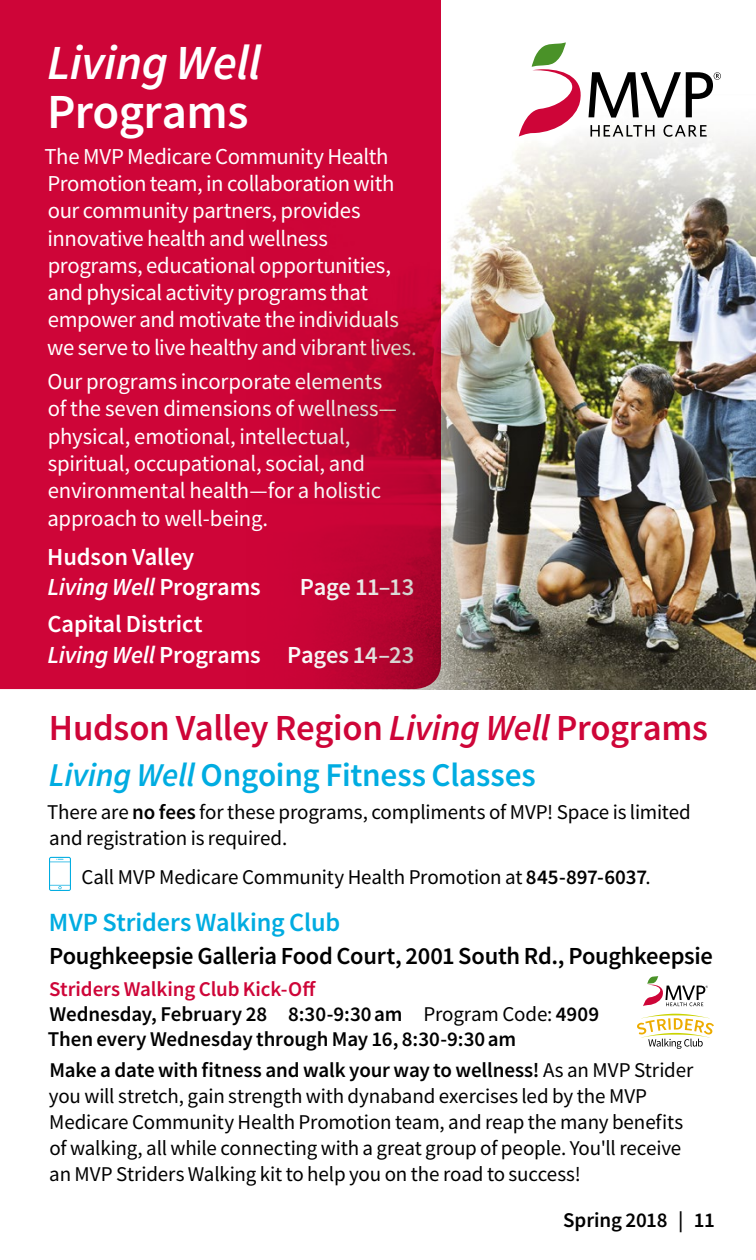
<style>
.page{position:relative;width:756px;height:1260px;background:#fff}
.page>*{position:absolute;margin:0;border:0;box-sizing:border-box;transform-origin:0 0}
.t1{font:italic 600 49px "Source Sans Pro";letter-spacing:-.015em;color:#fff}
.t2{font:600 49px "Source Sans Pro";letter-spacing:-.01em;color:#fff}
.Article_Headline{font:600 36.75px "Source Sans Pro";letter-spacing:-.01em;color:#ce0538}
.t3{font:600 33.25px "Source Sans Pro";letter-spacing:-.005em;color:#00ace1}
.t4{font:600 26.25px "Source Sans Pro";letter-spacing:-.005em;color:#00ace1}
.t5{font:600 24.5px/30.4px "Source Sans Pro";letter-spacing:-.005em;color:#fff}
.Article_Copy{font:600 24.5px "Source Sans Pro";letter-spacing:-.015em;color:#000}
.t6{font:22.75px/27.3px "Source Sans Pro";letter-spacing:-.015em;color:#fff}
.Article_Copy-2{font:21px/26.1px "Source Sans Pro";letter-spacing:-.01em;color:#000}
.t7{font:600 21px/24.8px "Source Sans Pro";letter-spacing:-.005em;color:#000}
.t8{font:600 21px "Source Sans Pro";letter-spacing:-.005em;color:#ce0538}
.s1{font-style:italic}
.s2{font-weight:600}
.s3{font-weight:400}
</style>
<div class="page">
<img style="left:500px;top:136px;width:256px;height:553px">
<img style="left:165px;top:184px;width:335px;height:506px">
<svg style="left:519px;top:42px;width:202px;height:95px"></svg>
<svg style="left:643px;top:976px;width:65px;height:30px"></svg>
<svg style="left:637px;top:1014px;width:77px;height:35px"></svg>
<hr style="left:0;top:0;width:1px;height:931px;background:#e9ebf7">
<svg style="left:49px;top:857px;width:22px;height:34px"></svg>
<svg style="left:0;top:0;width:441px;height:689px;background:#ca0436"></svg>
<h1 class="t1" style="left:47px;top:30px;width:216px">Living Well</h1>
<h1 class="t2" style="left:47px;top:79px;width:203px">Programs</h1>
<p class="t6" style="left:45px;top:142px;width:374px">The MVP Medicare Community Health Promotion team, in collaboration with our community partners, provides innovative health and wellness programs, educational opportunities, and physical activity programs that empower and motivate the individuals we serve to live healthy and vibrant lives.</p>
<p class="t6" style="left:47px;top:368px;width:351px">Our programs incorporate elements of the seven dimensions of wellness— physical, emotional, intellectual, spiritual, occupational, social, and environmental health—for a holistic approach to well-being.</p>
<p class="t5" style="left:47px;top:541px;width:215px">Hudson Valley<br><span class="s1">Living Well</span> Programs</p>
<p class="t5" style="left:300px;top:571px;width:116px">Page 11–13</p>
<p class="t5" style="left:47px;top:609px;width:369px">Capital District<br><span class="s1">Living Well</span> Programs Pages 14–23</p>
<p class="Article_Headline" style="left:49px;top:704px;width:661px">Hudson Valley Region <span class="s1">Living Well</span> Programs</p>
<p class="t3" style="left:49px;top:753px;width:488px"><span class="s1">Living Well</span> Ongoing Fitness Classes</p>
<p class="Article_Copy-2" style="left:47px;top:799px;width:645px">There are <span class="s2">no fees</span> for these programs, compliments of MVP! Space is limited and registration is required.</p>
<p class="Article_Copy-2" style="left:81px;top:864px;width:571px">Call MVP Medicare Community Health Promotion at <span class="s2">845-897-6037</span>.</p>
<p class="t4" style="left:49px;top:905px;width:293px">MVP Striders Walking Club</p>
<p class="Article_Copy" style="left:49px;top:940px;width:666px">Poughkeepsie Galleria Food Court, 2001 South Rd., Poughkeepsie</p>
<p class="t8" style="left:49px;top:975px;width:268px">Striders Walking Club Kick-Off</p>
<p class="t7" style="left:48px;top:1001px;width:553px">Wednesday, February 28 8:30-9:30am <span class="s3">Program Code:</span> 4909<br>Then every Wednesday through May 16, 8:30-9:30am</p>
<p class="Article_Copy-2" style="left:49px;top:1057px;width:646px"><span class="s2">Make a date with fitness and walk your way to wellness!</span> As an MVP Strider you will stretch, gain strength with dynaband exercises led by the MVP Medicare Community Health Promotion team, and reap the many benefits of walking, all while connecting with a great group of people. You'll receive an MVP Striders Walking kit to help you on the road to success!</p>
<p class="t7" style="left:563px;top:1207px;width:153px">Spring 2018 | 11</p>
</div>
